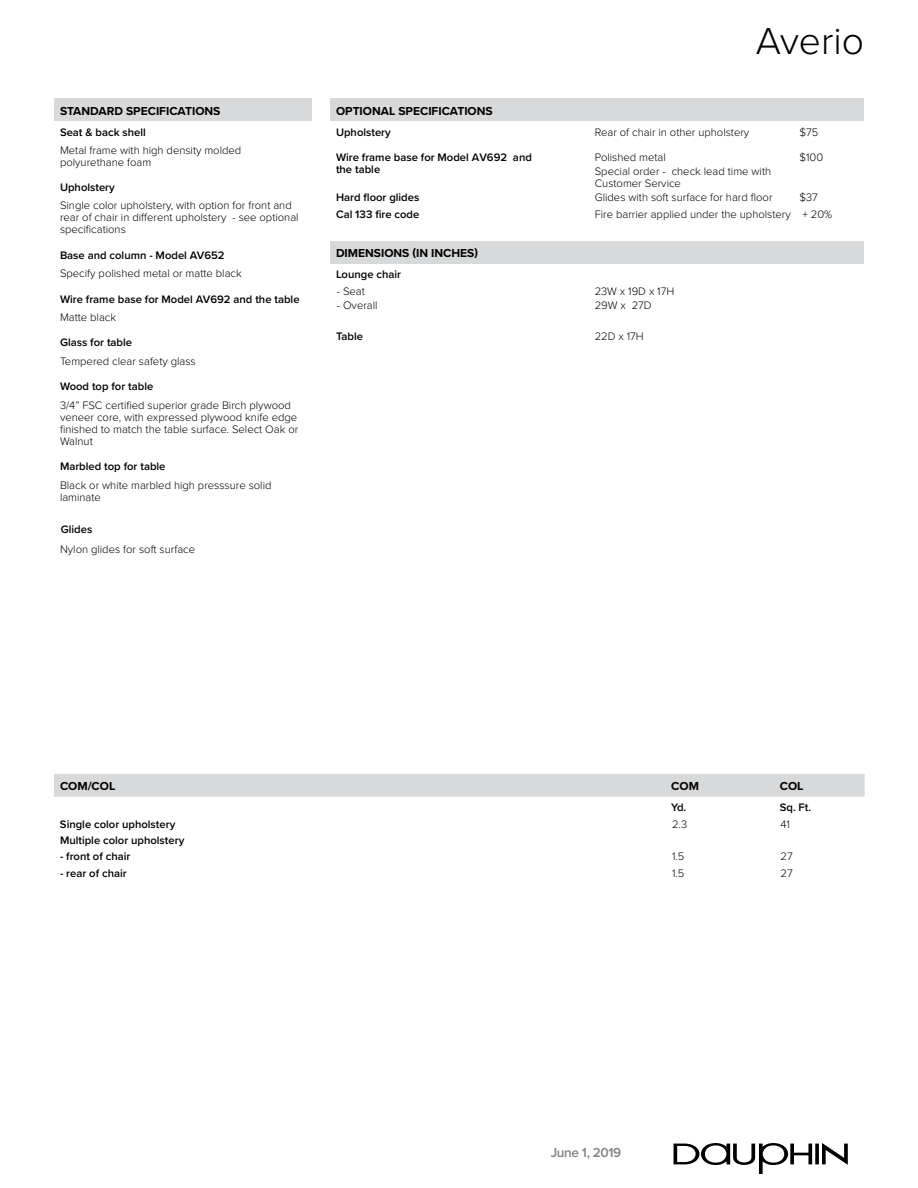
<style>
.page{position:relative;width:918px;height:1188px;background:#fff}
.page>*{position:absolute;margin:0;border:0;box-sizing:border-box;transform-origin:0 0}
.Product_Header__R{font:300 39px "Proxima Nova";color:#000}
.t1{font:600 13.5px "Proxima Nova";letter-spacing:-.025em;color:#808285}
.Standard_Spec_Headin{font:700 12px "Proxima Nova";color:#000}
.specification_descri{font:300 11.25px/12px "Proxima Nova";color:#000}
.Standard_Spec_Subhea{font:600 11.25px/12px "Proxima Nova";color:#000}
</style>
<div class="page">
<svg style="left:674px;top:1143px;width:174px;height:31px"></svg>
<div style="left:54px;top:98px;width:258px;height:23px;background:#d7d9da"></div>
<div style="left:330px;top:98px;width:534px;height:23px;background:#d7d9da"></div>
<div style="left:330px;top:241px;width:534px;height:23px;background:#d7d9da"></div>
<div style="left:54px;top:774px;width:811px;height:23px;background:#d7d9da"></div>
<p class="Standard_Spec_Headin" style="left:60px;top:104px;width:162px">STANDARD SPECIFICATIONS</p>
<p class="Standard_Spec_Subhea" style="left:60px;top:126px;width:87px">Seat &amp; back shell</p>
<p class="specification_descri" style="left:60px;top:143px;width:183px">Metal frame with high density molded polyurethane foam</p>
<p class="Standard_Spec_Subhea" style="left:60px;top:181px;width:56px">Upholstery</p>
<p class="specification_descri" style="left:60px;top:199px;width:240px">Single color upholstery, with option for front and rear of chair in different upholstery - see optional specifications</p>
<p class="Standard_Spec_Subhea" style="left:60px;top:249px;width:166px">Base and column - Model AV652</p>
<p class="specification_descri" style="left:60px;top:267px;width:183px">Specify polished metal or matte black</p>
<p class="Standard_Spec_Subhea" style="left:60px;top:293px;width:241px">Wire frame base for Model AV692 and the table</p>
<p class="specification_descri" style="left:60px;top:311px;width:58px">Matte black</p>
<p class="Standard_Spec_Subhea" style="left:60px;top:336px;width:74px">Glass for table</p>
<p class="specification_descri" style="left:60px;top:355px;width:137px">Tempered clear safety glass</p>
<p class="Standard_Spec_Subhea" style="left:60px;top:380px;width:95px">Wood top for table</p>
<p class="specification_descri" style="left:60px;top:398px;width:240px">3/4” FSC certified superior grade Birch plywood veneer core, with expressed plywood knife edge finished to match the table surface. Select Oak or Walnut</p>
<p class="Standard_Spec_Subhea" style="left:60px;top:460px;width:107px">Marbled top for table</p>
<p class="specification_descri" style="left:60px;top:478px;width:213px">Black or white marbled high presssure solid laminate</p>
<p class="Standard_Spec_Subhea" style="left:61px;top:523px;width:33px">Glides</p>
<p class="specification_descri" style="left:60px;top:542px;width:137px">Nylon glides for soft surface</p>
<p class="Standard_Spec_Headin" style="left:336px;top:104px;width:158px">OPTIONAL SPECIFICATIONS</p>
<p class="Standard_Spec_Subhea" style="left:336px;top:126px;width:56px">Upholstery</p>
<p class="Standard_Spec_Subhea" style="left:336px;top:151px;width:197px">Wire frame base for Model AV692 and the table</p>
<p class="Standard_Spec_Subhea" style="left:336px;top:189px;width:85px;line-height:16.5px">Hard floor glides<br>Cal 133 fire code</p>
<p class="Product_Header__R" style="left:756px;top:12px;width:110px">Averio</p>
<p class="specification_descri" style="left:595px;top:125px;width:156px">Rear of chair in other upholstery</p>
<p class="specification_descri" style="left:799px;top:125px;width:20px">$75</p>
<p class="specification_descri" style="left:595px;top:151px;width:73px">Polished metal</p>
<p class="specification_descri" style="left:595px;top:165px;width:178px">Special order - check lead time with<br>Customer Service</p>
<p class="specification_descri" style="left:799px;top:151px;width:25px">$100</p>
<p class="specification_descri" style="left:595px;top:191px;width:179px">Glides with soft surface for hard floor</p>
<p class="specification_descri" style="left:799px;top:191px;width:20px">$37</p>
<p class="specification_descri" style="left:595px;top:207px;width:198px">Fire barrier applied under the upholstery</p>
<p class="specification_descri" style="left:802px;top:207px;width:31px">+ 20%</p>
<p class="Standard_Spec_Headin" style="left:336px;top:246px;width:144px">DIMENSIONS (IN INCHES)</p>
<p class="Standard_Spec_Subhea" style="left:336px;top:268px;width:67px">Lounge chair</p>
<p class="specification_descri" style="left:337px;top:284px;width:30px">- Seat</p>
<p class="specification_descri" style="left:595px;top:284px;width:81px">23W x 19D x 17H</p>
<p class="specification_descri" style="left:337px;top:299px;width:42px">- Overall</p>
<p class="specification_descri" style="left:595px;top:299px;width:58px">29W x 27D</p>
<p class="Standard_Spec_Subhea" style="left:336px;top:330px;width:29px">Table</p>
<p class="specification_descri" style="left:595px;top:329px;width:51px">22D x 17H</p>
<p class="Standard_Spec_Headin" style="left:60px;top:779px;width:57px">COM/COL</p>
<p class="Standard_Spec_Headin" style="left:671px;top:779px;width:29px">COM</p>
<p class="Standard_Spec_Headin" style="left:780px;top:779px;width:25px">COL</p>
<p class="Standard_Spec_Subhea" style="left:671px;top:801px;width:17px">Yd.</p>
<p class="Standard_Spec_Subhea" style="left:780px;top:801px;width:33px">Sq. Ft.</p>
<p class="Standard_Spec_Subhea" style="left:60px;top:817px;width:117px">Single color upholstery</p>
<p class="specification_descri" style="left:672px;top:817px;width:17px">2.3</p>
<p class="specification_descri" style="left:781px;top:817px;width:11px">41</p>
<p class="Standard_Spec_Subhea" style="left:60px;top:834px;width:126px">Multiple color upholstery</p>
<p class="Standard_Spec_Subhea" style="left:60px;top:850px;width:72px">- front of chair</p>
<p class="specification_descri" style="left:672px;top:850px;width:14px">1.5</p>
<p class="specification_descri" style="left:781px;top:850px;width:14px">27</p>
<p class="Standard_Spec_Subhea" style="left:60px;top:867px;width:68px">- rear of chair</p>
<p class="specification_descri" style="left:672px;top:867px;width:14px">1.5</p>
<p class="specification_descri" style="left:781px;top:867px;width:14px">27</p>
<p class="t1" style="left:551px;top:1143px;width:72px">June 1, 2019</p>
</div>
